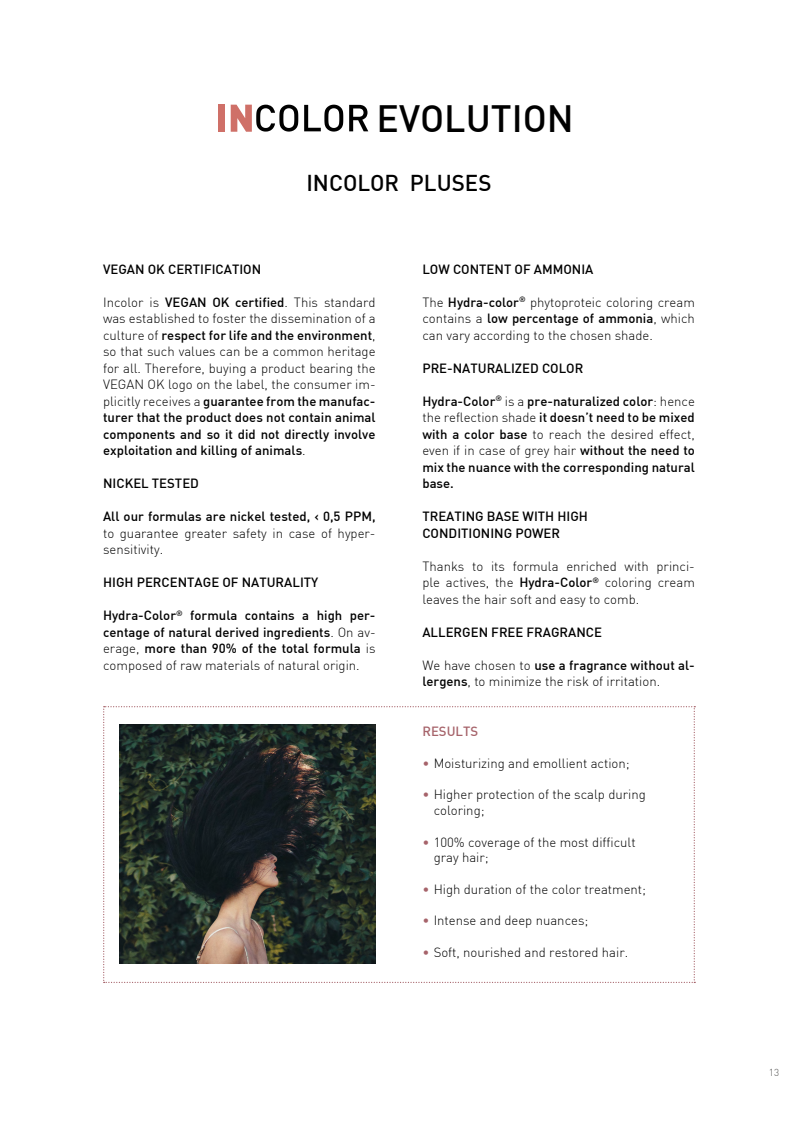
<style>
.page{position:relative;width:798px;height:1134px;background:#fff}
.page>*{position:absolute;margin:0;border:0;box-sizing:border-box;transform-origin:0 0}
.t1{font:500 37.25px "DIN";color:#000}
.t2{font:500 22.5px "DIN";color:#000}
.t3{font:300 13.12px/16.5px "DIN";color:#000}
.t4{font:500 13.12px/16.5px "DIN";color:#000;text-align:justify}
.t5{font:500 13.12px "DIN";color:#a6636a}
.t6{font:300 10px "DIN";color:#575756}
.s1{font-weight:500}
.s2{font-weight:300}
.s3{color:#a6636a}
</style>
<div class="page">
<div style="left:218px;top:105px;width:7px;height:27px;background:#cf7068"></div>
<svg style="left:230px;top:105px;width:138px;height:27px"></svg>
<svg style="left:103px;top:706px;width:592px;height:277px"></svg>
<h1 class="t1" style="left:376px;top:94px;width:199px">EVOLUTION</h1>
<h2 class="t2" style="left:306px;top:169px;width:187px">INCOLOR PLUSES</h2>
<p class="t4" style="left:103px;top:260px;width:160px">VEGAN OK CERTIFICATION</p>
<p class="t3" style="left:103px;top:293px;width:274px;text-align:justify">Incolor is <span class="s1">VEGAN OK certified</span>. This standard was established to foster the dissemination of a culture of <span class="s1">respect for life and the environment</span>, so that such values can be a common heritage for all. Therefore, buying a product bearing the VEGAN OK logo on the label, the consumer im&shy;plicitly receives a <span class="s1">guarantee from the manufac&shy;turer that the product does not contain animal components and so it did not directly involve exploitation and killing of animals</span>.</p>
<p class="t4" style="left:103px;top:475px;width:97px">NICKEL TESTED</p>
<p class="t4" style="left:103px;top:508px;width:274px">All our formulas are nickel tested, ‹ 0,5 PPM,</p>
<p class="t3" style="left:103px;top:524px;width:274px">to guarantee greater safety in case of hyper&shy;sensitivity.</p>
<p class="t4" style="left:103px;top:574px;width:217px">HIGH PERCENTAGE OF NATURALITY</p>
<p class="t4" style="left:103px;top:607px;width:274px">Hydra-Color<sup>®</sup> formula contains a high per&shy;centage of natural derived ingredients<span class="s2">. On av&shy;erage,</span> more than 90% of the total formula <span class="s2">is composed of raw materials of natural origin.</span></p>
<p class="t4" style="left:422px;top:260px;width:172px">LOW CONTENT OF AMMONIA</p>
<p class="t3" style="left:422px;top:293px;width:274px;text-align:justify">The <span class="s1">Hydra-color</span><sup>®</sup> phytoproteic coloring cream contains a <span class="s1">low percentage of ammonia</span>, which can vary according to the chosen shade.</p>
<p class="t4" style="left:422px;top:359px;width:162px">PRE-NATURALIZED COLOR</p>
<p class="t4" style="left:422px;top:392px;width:274px">Hydra-Color<sup>®</sup> <span class="s2">is a</span> pre-naturalized color<span class="s2">: hence the reflection shade</span> it doesn’t need to be mixed with a color base <span class="s2">to reach the desired effect, even if in case of grey hair</span> without the need to mix the nuance with the corresponding natural base.</p>
<p class="t4" style="left:422px;top:508px;width:167px">TREATING BASE WITH HIGH<br>CONDITIONING POWER</p>
<p class="t3" style="left:422px;top:557px;width:274px;text-align:justify">Thanks to its formula enriched with princi&shy;ple actives, the <span class="s1">Hydra-Color</span><sup>®</sup> coloring cream leaves the hair soft and easy to comb.</p>
<p class="t4" style="left:422px;top:623px;width:181px">ALLERGEN FREE FRAGRANCE</p>
<p class="t3" style="left:422px;top:656px;width:274px">We have chosen to <span class="s1">use a fragrance without al&shy;lergens</span>, to minimize the risk of irritation.</p>
<p class="t5" style="left:422px;top:722px;width:57px">RESULTS</p>
<p class="t3" style="left:422px;top:755px;width:209px"><span class="s3">•</span> Moisturizing and emollient action;</p>
<p class="t3" style="left:433px;top:787px;width:213px;line-height:15.8px;text-indent:-11px"><span class="s3">•</span> Higher protection of the scalp during coloring;</p>
<p class="t3" style="left:433px;top:834px;width:203px;line-height:15.8px;text-indent:-11px"><span class="s3">•</span> 100% coverage of the most difficult gray hair;</p>
<p class="t3" style="left:422px;top:881px;width:225px"><span class="s3">•</span> High duration of the color treatment;</p>
<p class="t3" style="left:422px;top:912px;width:167px"><span class="s3">•</span> Intense and deep nuances;</p>
<p class="t3" style="left:422px;top:944px;width:207px"><span class="s3">•</span> Soft, nourished and restored hair.</p>
<p class="t6" style="left:768px;top:1066px;width:12px">13</p>
</div>
